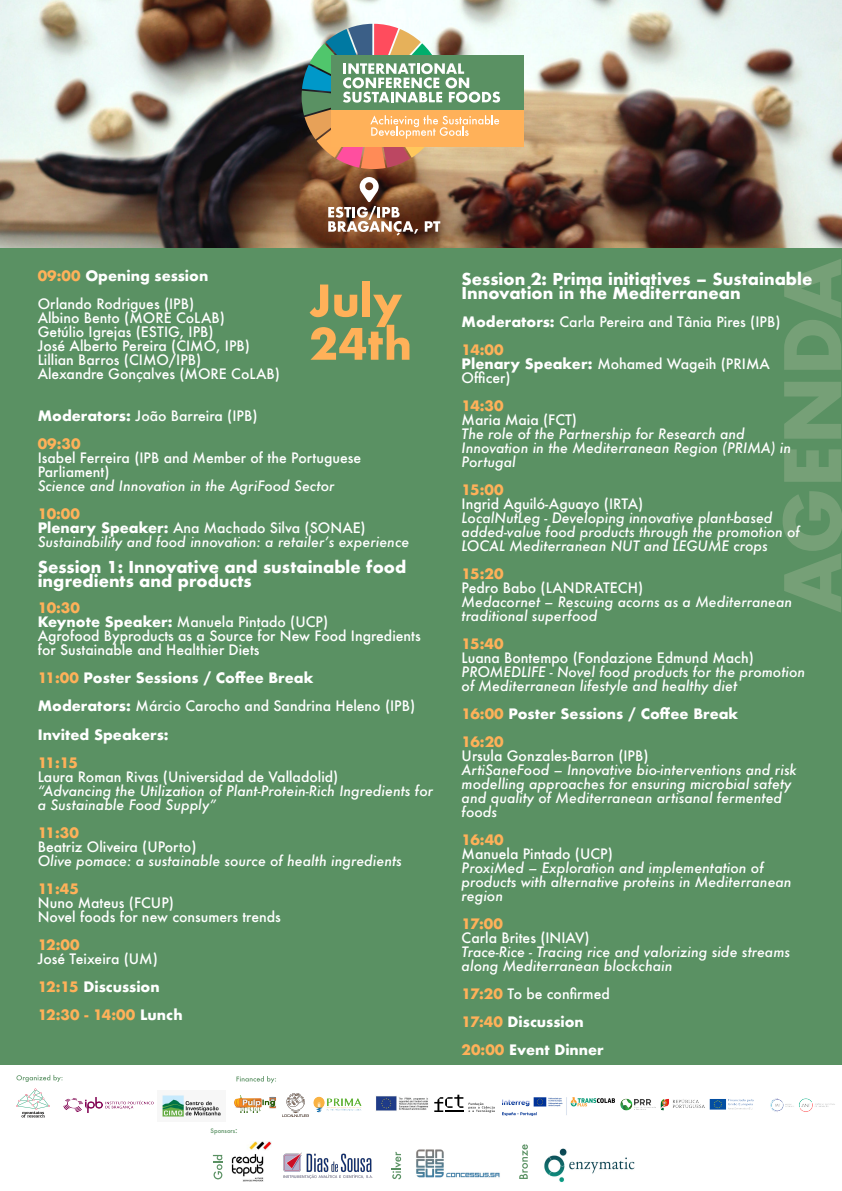
<style>
.page{position:relative;width:842px;height:1191px;background:#fff}
.page>*{position:absolute;margin:0;border:0;box-sizing:border-box;transform-origin:0 0}
.t1{font:700 16px/14px "Futura";color:#fff}
.t2{font:italic 500 14px/14px "Futura";color:#fff}
.t3{font:500 14px/14px "Futura";color:#fff}
.t4{font:700 14px/28px "Futura";color:#fff}
.t5{font:700 14px "Futura";letter-spacing:-.055em;color:#ffb159}
.t6{font:500 6px "Futura";color:#5a9163}
.s1{font-weight:700;color:#ffb159}
.s2{font-weight:700}
.s3{font-weight:700;font-style:normal;color:#ffb159}
.s4{font-weight:700;font-style:normal}
.s5{font-style:normal}
.s6{color:#ffb159}
.s7{font-weight:500}
.s8{font-size:8px}
</style>
<div class="page">
<img style="left:0;top:0;width:842px;height:248px">
<div style="left:331px;top:55px;width:193px;height:57px;background:#5a9163"></div>
<div style="left:331px;top:111px;width:193px;height:36px;background:#ffb159"></div>
<svg style="left:302px;top:24px;width:198px;height:145px"></svg>
<svg style="left:328px;top:177px;width:90px;height:59px"></svg>
<svg style="left:425px;top:221px;width:15px;height:11px"></svg>
<div style="left:0;top:248px;width:842px;height:943px;background:#5a9163"></div>
<svg style="left:783px;top:491px;width:59px;height:121px"></svg>
<svg style="left:784px;top:449px;width:57px;height:33px"></svg>
<svg style="left:784px;top:382px;width:57px;height:57px"></svg>
<svg style="left:784px;top:259px;width:57px;height:111px"></svg>
<div style="left:362px;top:281px;width:8px;height:35px;background:#ffb159"></div>
<svg style="left:310px;top:284px;width:99px;height:76px"></svg>
<div style="left:0;top:1065px;width:842px;height:126px;background:#fff"></div>
<img style="left:162px;top:1095px;width:59px;height:22px">
<img style="left:502px;top:1098px;width:113px;height:17px">
<img style="left:63px;top:1097px;width:91px;height:16px">
<svg style="left:16px;top:1088px;width:34px;height:29px"></svg>
<svg style="left:16px;top:1075px;width:46px;height:7px"></svg>
<svg style="left:469px;top:1102px;width:26px;height:10px"></svg>
<svg style="left:434px;top:1094px;width:29px;height:18px"></svg>
<img style="left:282px;top:1093px;width:27px;height:24px">
<img style="left:234px;top:1095px;width:42px;height:17px">
<svg style="left:236px;top:1076px;width:40px;height:7px"></svg>
<img style="left:314px;top:1096px;width:48px;height:16px">
<img style="left:376px;top:1096px;width:52px;height:15px">
<img style="left:620px;top:1098px;width:215px;height:14px">
<svg style="left:392px;top:1151px;width:9px;height:28px"></svg>
<svg style="left:213px;top:1155px;width:9px;height:24px"></svg>
<img style="left:231px;top:1141px;width:41px;height:41px">
<img style="left:283px;top:1152px;width:90px;height:26px">
<img style="left:416px;top:1149px;width:84px;height:29px">
<svg style="left:519px;top:1144px;width:9px;height:35px"></svg>
<img style="left:544px;top:1148px;width:91px;height:35px">
<p class="t3" style="left:38px;top:263px;width:172px;line-height:28px"><span class="s1">09:00</span> <span class="s2">Opening session<br></span>Orlando Rodrigues (IPB)</p>
<p class="t3" style="left:38px;top:312px;width:244px">Albino Bento (MORE CoLAB)<br>Getúlio Igrejas (ESTIG, IPB)<br>José Alberto Pereira (CIMO, IPB)<br>Lillian Barros (CIMO/IPB)<br>Alexandre Gonçalves (MORE CoLAB)</p>
<p class="t3" style="left:38px;top:403px;width:221px;line-height:28px"><span class="s2">Moderators:</span> João Barreira (IPB)<br><span class="s1">09:30</span></p>
<p class="t3" style="left:38px;top:452px;width:325px">Isabel Ferreira (IPB and Member of the Portuguese<br>Parliament)</p>
<p class="t2" style="left:38px;top:480px;width:298px">Science and Innovation in the AgriFood Sector</p>
<p class="t2" style="left:38px;top:508px;width:373px"><span class="s3">10:00<br></span><span class="s4">Plenary Speaker:</span> <span class="s5">Ana Machado Silva (SONAE)<br></span>Sustainability and food innovation: a retailerʼs experience</p>
<p class="t1" style="left:38px;top:562px;width:370px">Session 1: Innovative and sustainable food ingredients and products</p>
<p class="t3" style="left:38px;top:602px;width:385px"><span class="s1">10:30<br></span><span class="s2">Keynote Speaker:</span> Manuela Pintado (UCP)<br>Agrofood Byproducts as a Source for New Food Ingredients for Sustainable and Healthier Diets</p>
<p class="t4" style="left:38px;top:665px;width:379px"><span class="s6">11:00</span> Poster Sessions / Coffee Break<br>Moderators: <span class="s7">Márcio Carocho and Sandrina Heleno (IPB)<br></span>Invited Speakers:</p>
<p class="t5" style="left:38px;top:756px;width:42px">11:15</p>
<p class="t3" style="left:38px;top:770px;width:302px">Laura Roman Rivas (Universidad de Valladolid)</p>
<p class="t2" style="left:38px;top:784px;width:397px">“Advancing the Utilization of Plant-Protein-Rich Ingredients for a Sustainable Food Supply”</p>
<p class="t5" style="left:38px;top:826px;width:43px">11:30</p>
<p class="t3" style="left:38px;top:840px;width:160px">Beatriz Oliveira (UPorto)</p>
<p class="t2" style="left:38px;top:854px;width:366px">Olive pomace: a sustainable source of health ingredients</p>
<p class="t5" style="left:38px;top:882px;width:43px">11:45</p>
<p class="t3" style="left:38px;top:896px;width:245px">Nuno Mateus (FCUP)<br>Novel foods for new consumers trends</p>
<p class="t5" style="left:38px;top:938px;width:43px">12:00</p>
<p class="t3" style="left:38px;top:945px;width:146px;line-height:28px">José Teixeira (UM)<br><span class="s1">12:15</span> <span class="s2">Discussion<br></span><span class="s1">12:30 - 14:00</span> <span class="s2">Lunch</span></p>
<p class="t1" style="left:462px;top:273px;width:352px">Session 2: Prima initiatives – Sustainable<br>Innovation in the Mediterranean</p>
<p class="t3" style="left:462px;top:309px;width:320px;line-height:28px"><span class="s2">Moderators:</span> Carla Pereira and Tânia Pires (IPB)<br><span class="s1">14:00</span></p>
<p class="t3" style="left:462px;top:358px;width:310px"><span class="s2">Plenary Speaker:</span> Mohamed Wageih (PRIMA<br>Officer)</p>
<p class="t5" style="left:462px;top:399px;width:44px">14:30</p>
<p class="t3" style="left:462px;top:414px;width:117px">Maria Maia (FCT)</p>
<p class="t2" style="left:462px;top:428px;width:331px">The role of the Partnership for Research and<br>Innovation in the Mediterranean Region (PRIMA) in<br>Portugal</p>
<p class="t5" style="left:462px;top:483px;width:43px">15:00</p>
<p class="t3" style="left:462px;top:498px;width:183px">Ingrid Aguiló-Aguayo (IRTA)</p>
<p class="t2" style="left:462px;top:512px;width:340px">LocalNutLeg - Developing innovative plant-based added-value food products through the promotion of<br>LOCAL Mediterranean NUT and LEGUME crops</p>
<p class="t5" style="left:462px;top:567px;width:43px">15:20</p>
<p class="t3" style="left:462px;top:582px;width:183px">Pedro Babo (LANDRATECH)</p>
<p class="t2" style="left:462px;top:596px;width:332px">Medacornet – Rescuing acorns as a Mediterranean traditional superfood</p>
<p class="t5" style="left:462px;top:637px;width:43px">15:40</p>
<p class="t3" style="left:462px;top:652px;width:294px">Luana Bontempo (Fondazione Edmund Mach)</p>
<p class="t2" style="left:462px;top:666px;width:345px">PROMEDLIFE - Novel food products for the promotion of Mediterranean lifestyle and healthy diet</p>
<p class="t4" style="left:462px;top:701px;width:278px"><span class="s6">16:00</span> Poster Sessions / Coffee Break<br><span class="s6">16:20</span></p>
<p class="t3" style="left:462px;top:750px;width:188px">Ursula Gonzales-Barron (IPB)</p>
<p class="t2" style="left:462px;top:764px;width:337px">ArtiSaneFood – Innovative bio-interventions and risk modelling approaches for ensuring microbial safety and quality of Mediterranean artisanal fermented foods</p>
<p class="t5" style="left:462px;top:833px;width:44px">16:40</p>
<p class="t3" style="left:462px;top:848px;width:153px">Manuela Pintado (UCP)</p>
<p class="t2" style="left:462px;top:862px;width:332px">ProxiMed – Exploration and implementation of products with alternative proteins in Mediterranean region</p>
<p class="t5" style="left:462px;top:917px;width:43px">17:00</p>
<p class="t3" style="left:462px;top:932px;width:130px">Carla Brites (INIAV)</p>
<p class="t2" style="left:462px;top:946px;width:330px">Trace-Rice - Tracing rice and valorizing side streams along Mediterranean blockchain</p>
<p class="t4" style="left:462px;top:981px;width:150px"><span class="s6">17:20</span> <span class="s7">To be confirmed<br></span><span class="s6">17:40</span> Discussion<br><span class="s6">20:00</span> Event Dinner</p>
<p class="t6" style="left:211px;top:1128px;width:29px">Sponsors<span class="s8">:</span></p>
</div>
